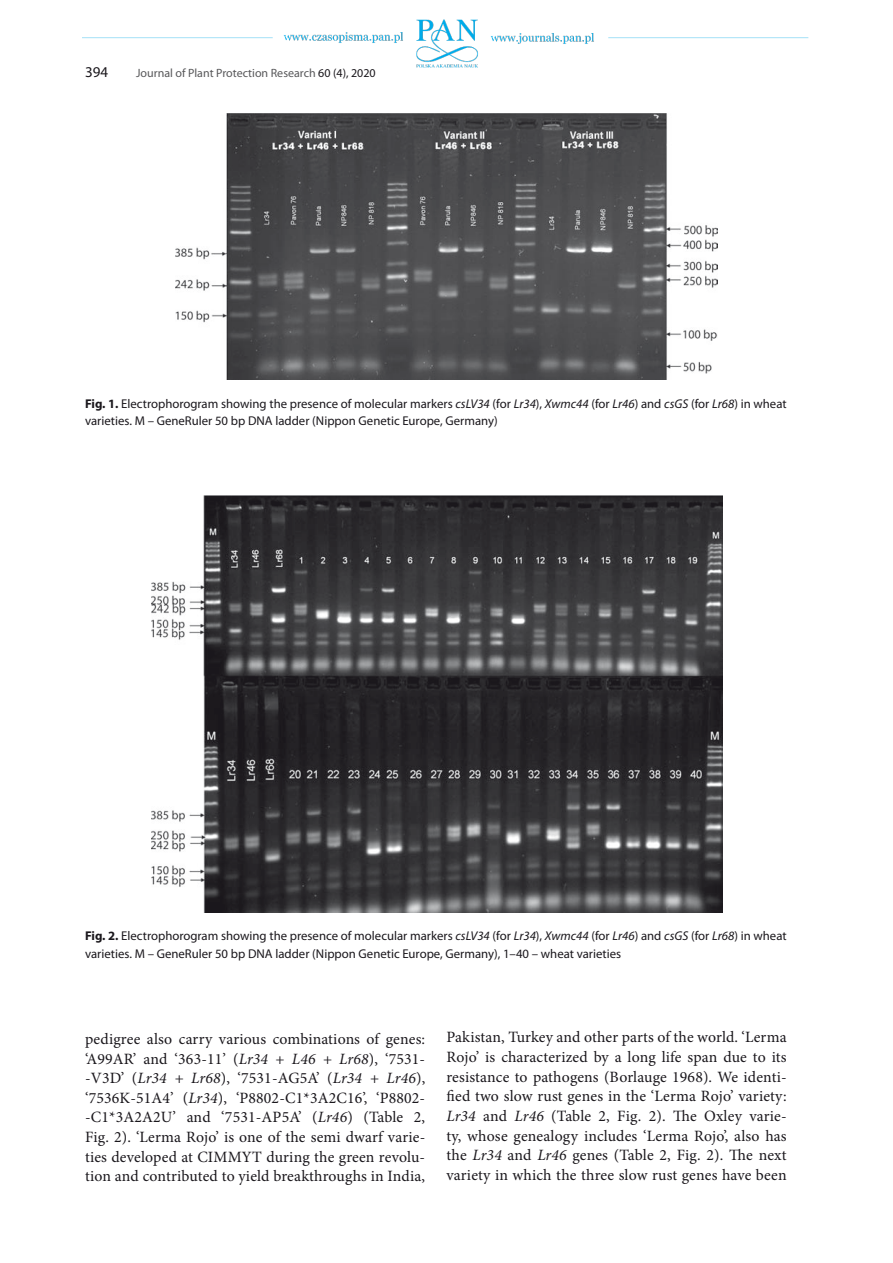
<style>
.page{position:relative;width:893px;height:1263px;background:#fff}
.page>*{position:absolute;margin:0;border:0;box-sizing:border-box;transform-origin:0 0}
.t1{font:15.75px/19.6px "Minion Pro";letter-spacing:.01em;color:#1a171c;text-align:justify}
.t2{font:15px "Myriad Pro";color:#1a171c}
.t3{font:12.75px/17.2px "Myriad Pro";color:#1a171c}
.t4{font:12px "Myriad Pro";color:#58585a}
.s1{color:#1a171c}
.s2{font-weight:700}
.s3{font-style:italic}
</style>
<div class="page">
<img style="left:82px;top:19px;width:727px;height:49px">
<img style="left:176px;top:114px;width:541px;height:265px">
<img style="left:152px;top:495px;width:571px;height:418px">
<p class="t2" style="left:85px;top:63px;width:25px">394</p>
<p class="t4" style="left:136px;top:66px;width:241px">Journal of Plant Protection Research <span class="s1">60 (4), 2020</span></p>
<p class="t3" style="left:85px;top:395px;width:703px"><span class="s2">Fig. 1.</span> Electrophorogram showing the presence of molecular markers <span class="s3">csLV34</span> (for <span class="s3">Lr34</span>), <span class="s3">Xwmc44</span> (for <span class="s3">Lr46</span>) and <span class="s3">csGS</span> (for <span class="s3">Lr68</span>) in wheat varieties. M – GeneRuler 50 bp DNA ladder (Nippon Genetic Europe, Germany)</p>
<p class="t3" style="left:85px;top:927px;width:703px"><span class="s2">Fig. 2.</span> Electrophorogram showing the presence of molecular markers <span class="s3">csLV34</span> (for <span class="s3">Lr34</span>), <span class="s3">Xwmc44</span> (for <span class="s3">Lr46</span>) and <span class="s3">csGS</span> (for <span class="s3">Lr68</span>) in wheat varieties. M – GeneRuler 50 bp DNA ladder (Nippon Genetic Europe, Germany), 1–40 – wheat varieties</p>
<p class="t1" style="left:85px;top:1029px;width:342px">pedigree also carry various combinations of genes: ‘A99AR’ and ‘363-11’ (<span class="s3">Lr34 + L46 + Lr68</span>), ‘7531- -V3D’ (<span class="s3">Lr34 + Lr68</span>), ‘7531-AG5A’ (<span class="s3">Lr34 + Lr46</span>), ‘7536K-51A4’ (<span class="s3">Lr34</span>), ‘P8802-C1*3A2C16’, ‘P8802- -C1*3A2A2U’ and ‘7531-AP5A’ (<span class="s3">Lr46</span>) (Table 2, Fig. 2). ‘Lerma Rojo’ is one of the semi dwarf varie&shy;ties developed at CIMMYT during the green revolu&shy;tion and contributed to yield breakthroughs in India,</p>
<p class="t1" style="left:446px;top:1028px;width:342px">Pakistan, Turkey and other parts of the world. ‘Lerma Rojo’ is characterized by a long life span due to its resistance to pathogens (Borlauge 1968). We identi&shy;fied two slow rust genes in the ‘Lerma Rojo’ variety:<br><span class="s3">Lr34</span> and <span class="s3">Lr46</span> (Table 2, Fig. 2). The Oxley varie&shy;ty, whose genealogy includes ‘Lerma Rojo’, also has the <span class="s3">Lr34</span> and <span class="s3">Lr46</span> genes (Table 2, Fig. 2). The next variety in which the three slow rust genes have been</p>
</div>
